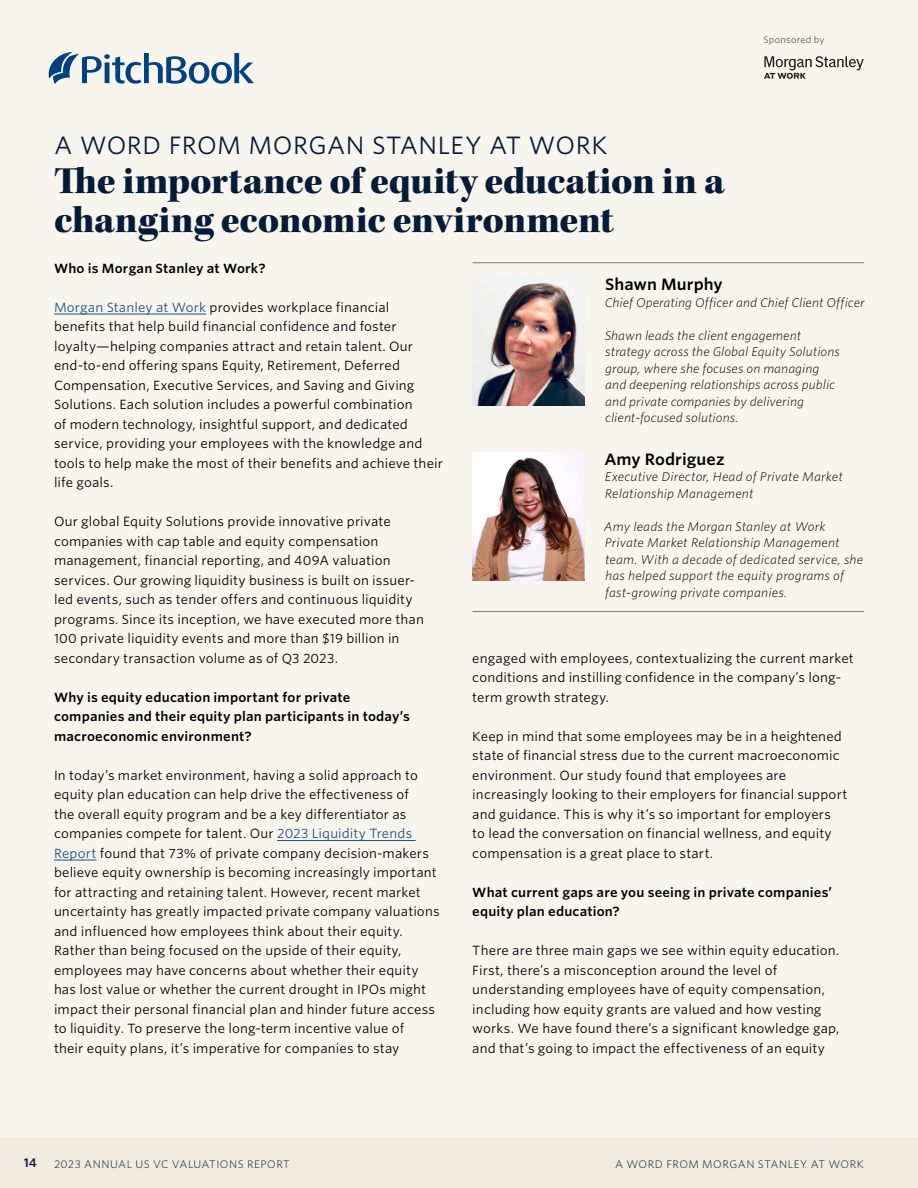
<style>
.page{position:relative;width:918px;height:1188px;background:#fff}
.page>*{position:absolute;margin:0;border:0;box-sizing:border-box;transform-origin:0 0}
.H2_Sponsor_Q_A_title{font:39px/39px "Kepler Std Black Subh";color:#051c38}
.CR_Header_eyebrow{font:24px "Whitney S Sm";letter-spacing:.015em;color:#051c38}
.CR_Chart___table_title{font:600 15.75px "Whitney S Sm";letter-spacing:.005em;color:#000}
.CR_Body_copy{font:12.75px/19.5px "Whitney S Sm";letter-spacing:.01em;color:#000}
.CR_Body_copy-2{font:600 12.75px/19.5px "Whitney S Sm";letter-spacing:.015em;color:#000}
.CR_Sponsor_bio{font:italic 300 12px/16.5px "Whitney S Sm";letter-spacing:.005em;color:#000}
.t1{font:600 12px "Whitney S Sm";color:#051c38}
.CR_Footer_right{font:300 10.5px "Whitney S Sm";letter-spacing:.045em;color:#051c38}
.t2{font:300 9px "Whitney S Sm";letter-spacing:.025em;color:#78766f}
.s1{color:#1d5080}
</style>
<div class="page">
<div style="left:0;top:0;width:918px;height:1137px;background:#f8f5ef"></div>
<div style="left:0;top:1137px;width:918px;height:51px;background:#f0ebde"></div>
<svg style="left:49px;top:52px;width:205px;height:32px"></svg>
<svg style="left:764px;top:56px;width:100px;height:23px"></svg>
<hr style="left:54px;top:314px;width:152px;height:1px;background:#1d5080">
<hr style="left:277px;top:840px;width:139px;height:1px;background:#1d5080">
<hr style="left:54px;top:860px;width:43px;height:1px;background:#1d5080">
<hr style="left:472px;top:262px;width:392px;height:1px;background:#78766f">
<hr style="left:472px;top:611px;width:392px;height:1px;background:#78766f">
<img style="left:472px;top:283px;width:113px;height:123px">
<img style="left:472px;top:452px;width:113px;height:128px">
<p class="t2" style="left:764px;top:34px;width:62px">Sponsored by</p>
<p class="CR_Header_eyebrow" style="left:54px;top:129px;width:555px">A WORD FROM MORGAN STANLEY AT WORK</p>
<p class="H2_Sponsor_Q_A_title" style="left:54px;top:162px;width:672px">The importance of equity education in a changing economic environment</p>
<p class="CR_Body_copy-2" style="left:54px;top:258px;width:213px">Who is Morgan Stanley at Work?</p>
<p class="CR_Body_copy" style="left:54px;top:297px;width:391px"><span class="s1">Morgan Stanley at Work</span> provides workplace financial benefits that help build financial confidence and foster loyalty—helping companies attract and retain talent. Our end-to-end offering spans Equity, Retirement, Deferred Compensation, Executive Services, and Saving and Giving Solutions. Each solution includes a powerful combination<br>of modern technology, insightful support, and dedicated service, providing your employees with the knowledge and tools to help make the most of their benefits and achieve their life goals.</p>
<p class="CR_Body_copy" style="left:54px;top:512px;width:371px">Our global Equity Solutions provide innovative private companies with cap table and equity compensation management, financial reporting, and 409A valuation services. Our growing liquidity business is built on issuer&shy;led events, such as tender offers and continuous liquidity programs. Since its inception, we have executed more than 100 private liquidity events and more than $19 billion in secondary transaction volume as of Q3 2023.</p>
<p class="CR_Body_copy-2" style="left:54px;top:687px;width:358px">Why is equity education important for private companies and their equity plan participants in today’s macroeconomic environment?</p>
<p class="CR_Body_copy" style="left:54px;top:765px;width:387px">In today’s market environment, having a solid approach to equity plan education can help drive the effectiveness of<br>the overall equity program and be a key differentiator as companies compete for talent. Our <span class="s1">2023 Liquidity Trends Report</span> found that 73% of private company decision-makers believe equity ownership is becoming increasingly important for attracting and retaining talent. However, recent market uncertainty has greatly impacted private company valuations and influenced how employees think about their equity.<br>Rather than being focused on the upside of their equity, employees may have concerns about whether their equity has lost value or whether the current drought in IPOs might impact their personal financial plan and hinder future access to liquidity. To preserve the long-term incentive value of<br>their equity plans, it’s imperative for companies to stay</p>
<p class="CR_Chart___table_title" style="left:605px;top:274px;width:119px">Shawn Murphy</p>
<p class="CR_Sponsor_bio" style="left:605px;top:294px;width:261px">Chief Operating Officer and Chief Client Officer</p>
<p class="CR_Sponsor_bio" style="left:605px;top:327px;width:237px">Shawn leads the client engagement strategy across the Global Equity Solutions group, where she focuses on managing and deepening relationships across public and private companies by delivering client-focused solutions.</p>
<p class="CR_Chart___table_title" style="left:604px;top:448px;width:122px">Amy Rodriguez</p>
<p class="CR_Sponsor_bio" style="left:605px;top:469px;width:240px">Executive Director, Head of Private Market<br>Relationship Management</p>
<p class="CR_Sponsor_bio" style="left:604px;top:518px;width:261px">Amy leads the Morgan Stanley at Work Private Market Relationship Management team. With a decade of dedicated service, she has helped support the equity programs of fast-growing private companies.</p>
<p class="CR_Body_copy" style="left:472px;top:648px;width:383px">engaged with employees, contextualizing the current market conditions and instilling confidence in the company’s long&shy;term growth strategy.</p>
<p class="CR_Body_copy" style="left:472px;top:726px;width:377px">Keep in mind that some employees may be in a heightened state of financial stress due to the current macroeconomic environment. Our study found that employees are increasingly looking to their employers for financial support and guidance. This is why it’s so important for employers<br>to lead the conversation on financial wellness, and equity compensation is a great place to start.</p>
<p class="CR_Body_copy-2" style="left:472px;top:882px;width:361px">What current gaps are you seeing in private companies’ equity plan education?</p>
<p class="CR_Body_copy" style="left:472px;top:941px;width:369px">There are three main gaps we see within equity education.<br>First, there’s a misconception around the level of understanding employees have of equity compensation, including how equity grants are valued and how vesting works. We have found there’s a significant knowledge gap, and that’s going to impact the effectiveness of an equity</p>
<p class="t1" style="left:24px;top:1154px;width:15px">14</p>
<p class="CR_Footer_right" style="left:54px;top:1156px;width:237px">2023 ANNUAL US VC VALUATIONS REPORT</p>
<p class="CR_Footer_right" style="left:615px;top:1157px;width:250px">A WORD FROM MORGAN STANLEY AT WORK</p>
</div>
